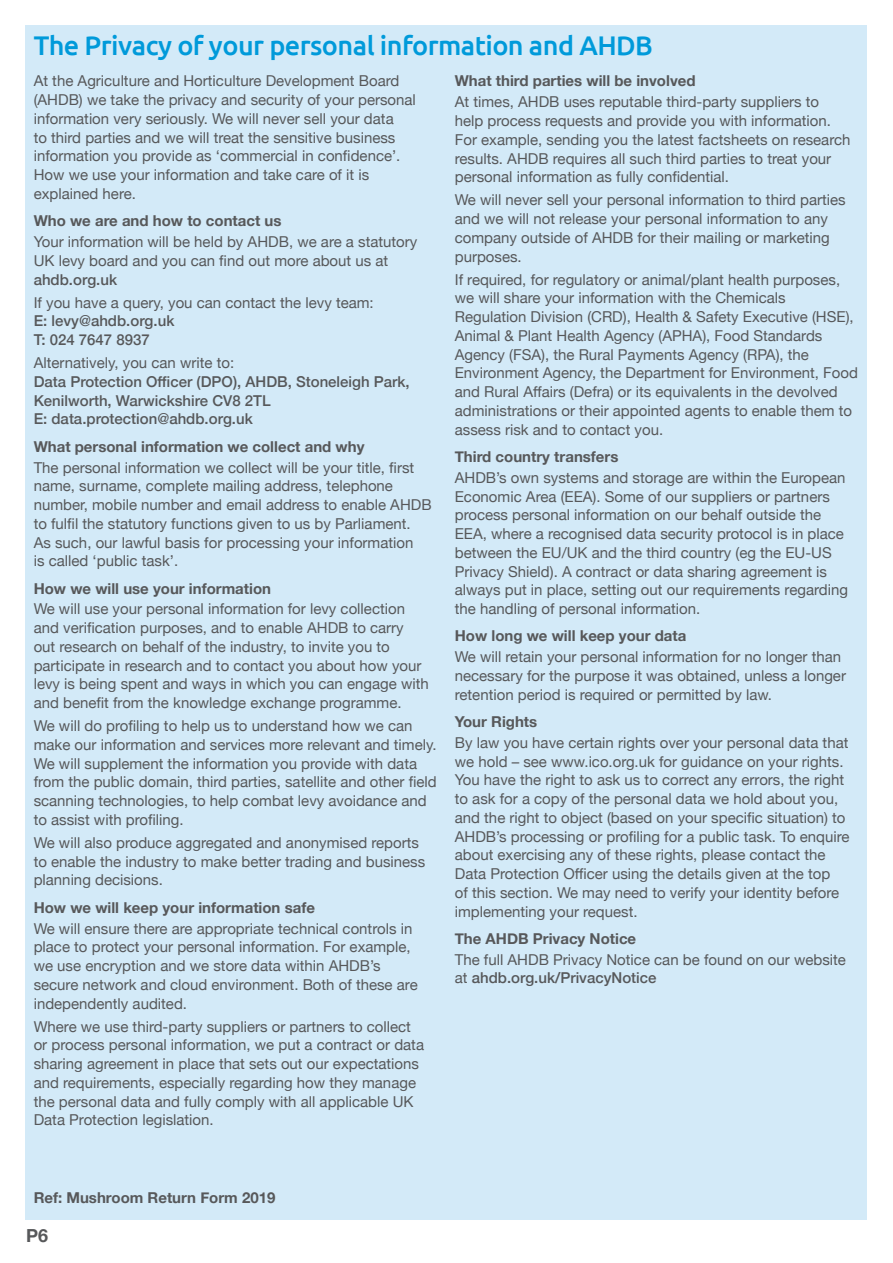
<style>
.page{position:relative;width:893px;height:1263px;background:#fff}
.page>*{position:absolute;margin:0;border:0;box-sizing:border-box;transform-origin:0 0}
.t1{font:500 27px "Ubuntu";letter-spacing:-.02em;color:#009ada}
.t2{font:700 18px "Helvetica Neue";color:#57585a}
.t3{font:15px/18.8px "Helvetica Neue";color:#57585a}
.t4{font:700 15px "Helvetica Neue";color:#57585a}
.t5{font:500 15px/18.8px "Helvetica Neue";color:#57585a}
.s1{font-weight:500}
</style>
<div class="page">
<div style="left:25px;top:26px;width:841px;height:1194px;background:#d3eaf8"></div>
<h1 class="t1" style="left:34px;top:28px;width:621px">The Privacy of your personal information and AHDB</h1>
<p class="t3" style="left:34px;top:73px;width:384px">At the Agriculture and Horticulture Development Board (AHDB) we take the privacy and security of your personal information very seriously. We will never sell your data<br>to third parties and we will treat the sensitive business information you provide as ‘commercial in confidence’.<br>How we use your information and take care of it is explained here.</p>
<p class="t4" style="left:34px;top:209px;width:249px">Who we are and how to contact us</p>
<p class="t3" style="left:34px;top:233px;width:385px">Your information will be held by AHDB, we are a statutory<br>UK levy board and you can find out more about us at</p>
<p class="t5" style="left:34px;top:269px;width:85px">ahdb.org.uk</p>
<p class="t3" style="left:34px;top:294px;width:342px">If you have a query, you can contact the levy team:</p>
<p class="t5" style="left:34px;top:310px;width:142px">E: levy@ahdb.org.uk<br>T: 024 7647 8937</p>
<p class="t3" style="left:34px;top:354px;width:202px">Alternatively, you can write to:</p>
<p class="t5" style="left:34px;top:371px;width:378px">Data Protection Officer (DPO), AHDB, Stoneleigh Park,<br>Kenilworth, Warwickshire CV8 2TL<br>E: data.protection@ahdb.org.uk</p>
<p class="t4" style="left:34px;top:434px;width:332px">What personal information we collect and why</p>
<p class="t3" style="left:34px;top:459px;width:399px">The personal information we collect will be your title, first name, surname, complete mailing address, telephone number, mobile number and email address to enable AHDB to fulfil the statutory functions given to us by Parliament.<br>As such, our lawful basis for processing your information<br>is called ‘public task’.</p>
<p class="t4" style="left:34px;top:576px;width:239px">How we will use your information</p>
<p class="t3" style="left:34px;top:601px;width:397px">We will use your personal information for levy collection and verification purposes, and to enable AHDB to carry out research on behalf of the industry, to invite you to participate in research and to contact you about how your levy is being spent and ways in which you can engage with and benefit from the knowledge exchange programme.</p>
<p class="t3" style="left:34px;top:717px;width:405px">We will do profiling to help us to understand how we can make our information and services more relevant and timely.<br>We will supplement the information you provide with data from the public domain, third parties, satellite and other field scanning technologies, to help combat levy avoidance and to assist with profiling.</p>
<p class="t3" style="left:34px;top:834px;width:393px">We will also produce aggregated and anonymised reports to enable the industry to make better trading and business planning decisions.</p>
<p class="t4" style="left:34px;top:895px;width:283px">How we will keep your information safe</p>
<p class="t3" style="left:34px;top:920px;width:385px">We will ensure there are appropriate technical controls in place to protect your personal information. For example, we use encryption and we store data within AHDB’s secure network and cloud environment. Both of these are independently audited.</p>
<p class="t3" style="left:34px;top:1018px;width:392px">Where we use third-party suppliers or partners to collect or process personal information, we put a contract or data sharing agreement in place that sets out our expectations and requirements, especially regarding how they manage the personal data and fully comply with all applicable UK Data Protection legislation.</p>
<p class="t4" style="left:455px;top:69px;width:242px">What third parties will be involved</p>
<p class="t3" style="left:455px;top:93px;width:397px">At times, AHDB uses reputable third-party suppliers to help process requests and provide you with information.<br>For example, sending you the latest factsheets on research results. AHDB requires all such third parties to treat your personal information as fully confidential.</p>
<p class="t3" style="left:455px;top:191px;width:392px">We will never sell your personal information to third parties and we will not release your personal information to any company outside of AHDB for their mailing or marketing purposes.</p>
<p class="t3" style="left:455px;top:271px;width:405px">If required, for regulatory or animal/plant health purposes, we will share your information with the Chemicals Regulation Division (CRD), Health &amp; Safety Executive (HSE), Animal &amp; Plant Health Agency (APHA), Food Standards Agency (FSA), the Rural Payments Agency (RPA), the Environment Agency, the Department for Environment, Food and Rural Affairs (Defra) or its equivalents in the devolved administrations or their appointed agents to enable them to assess risk and to contact you.</p>
<p class="t4" style="left:455px;top:445px;width:165px">Third country transfers</p>
<p class="t3" style="left:455px;top:469px;width:395px">AHDB’s own systems and storage are within the European Economic Area (EEA). Some of our suppliers or partners process personal information on our behalf outside the EEA, where a recognised data security protocol is in place between the EU/UK and the third country (eg the EU-US Privacy Shield). A contract or data sharing agreement is always put in place, setting out our requirements regarding the handling of personal information.</p>
<p class="t4" style="left:455px;top:624px;width:233px">How long we will keep your data</p>
<p class="t3" style="left:455px;top:648px;width:393px">We will retain your personal information for no longer than necessary for the purpose it was obtained, unless a longer retention period is required or permitted by law.</p>
<p class="t4" style="left:455px;top:710px;width:84px">Your Rights</p>
<p class="t3" style="left:455px;top:734px;width:396px">By law you have certain rights over your personal data that we hold – see www.ico.org.uk for guidance on your rights.<br>You have the right to ask us to correct any errors, the right to ask for a copy of the personal data we hold about you, and the right to object (based on your specific situation) to AHDB’s processing or profiling for a public task. To enquire about exercising any of these rights, please contact the Data Protection Officer using the details given at the top<br>of this section. We may need to verify your identity before implementing your request.</p>
<p class="t4" style="left:455px;top:927px;width:183px">The AHDB Privacy Notice</p>
<p class="t3" style="left:455px;top:951px;width:393px">The full AHDB Privacy Notice can be found on our website at <span class="s1">ahdb.org.uk/PrivacyNotice</span></p>
<p class="t4" style="left:34px;top:1186px;width:243px">Ref: Mushroom Return Form 2019</p>
<p class="t2" style="left:26px;top:1221px;width:24px">P6</p>
</div>
